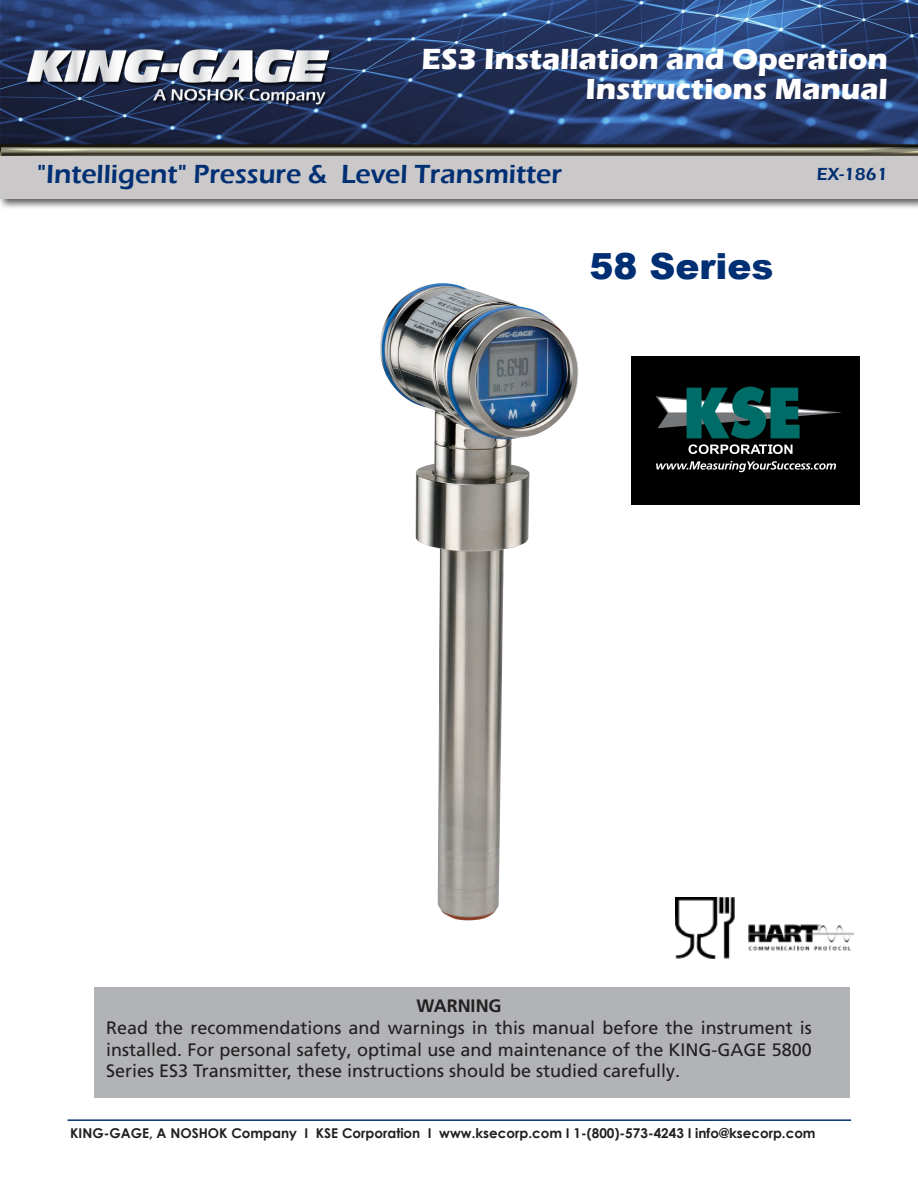
<style>
.page{position:relative;width:918px;height:1188px;background:#fff}
.page>*{position:absolute;margin:0;border:0;box-sizing:border-box;transform-origin:0 0}
.t1{font:900 36px "Arial";color:#002f73}
.t2{font:700 30px/30px "Eras ITC";color:#fff;text-align:right}
.t3{font:600 27px "Eras ITC";color:#002f73}
.t4{font:18px/21.6px "Frutiger LT Pro";color:#231f20;text-align:justify}
.t5{font:600 18px "Eras ITC";color:#002f73}
.t6{font:700 18px "Frutiger LT Pro";color:#231f20}
.t7{font:700 13.5px "Century Gothic";color:#231f20}
</style>
<div class="page">
<div style="left:94px;top:988px;width:756px;height:110px;background:#b2b3b7"></div>
<img style="left:380px;top:283px;width:199px;height:637px">
<img style="left:0;top:0;width:918px;height:154px">
<div style="left:0;top:154px;width:918px;height:56px;background:#231f20;opacity:.75"></div>
<div style="left:0;top:156px;width:918px;height:42px;background:#cac8c8"></div>
<img style="left:675px;top:898px;width:60px;height:60px">
<img style="left:748px;top:924px;width:106px;height:27px">
<hr style="left:68px;top:1119px;width:783px;height:2px;background:#002f73">
<img style="left:631px;top:357px;width:228px;height:148px">
<p class="t2" style="left:421px;top:44px;width:468px">ES3 Installation and Operation<br>Instructions Manual</p>
<p class="t3" style="left:37px;top:159px;width:526px">"Intelligent" Pressure &amp; Level Transmitter</p>
<p class="t5" style="left:817px;top:164px;width:73px">EX-1861</p>
<p class="t1" style="left:589px;top:240px;width:185px">58 Series</p>
<p class="t6" style="left:416px;top:995px;width:87px">WARNING</p>
<p class="t4" style="left:106px;top:1017px;width:707px">Read the recommendations and warnings in this manual before the instrument is installed. For personal safety, optimal use and maintenance of the KING-GAGE 5800<br>Series ES3 Transmitter, these instructions should be studied carefully.</p>
<p class="t7" style="left:70px;top:1123px;width:747px">KING-GAGE, A NOSHOK Company I KSE Corporation I www.ksecorp.com I 1-(800)-573-4243 I info@ksecorp.com</p>
</div>
